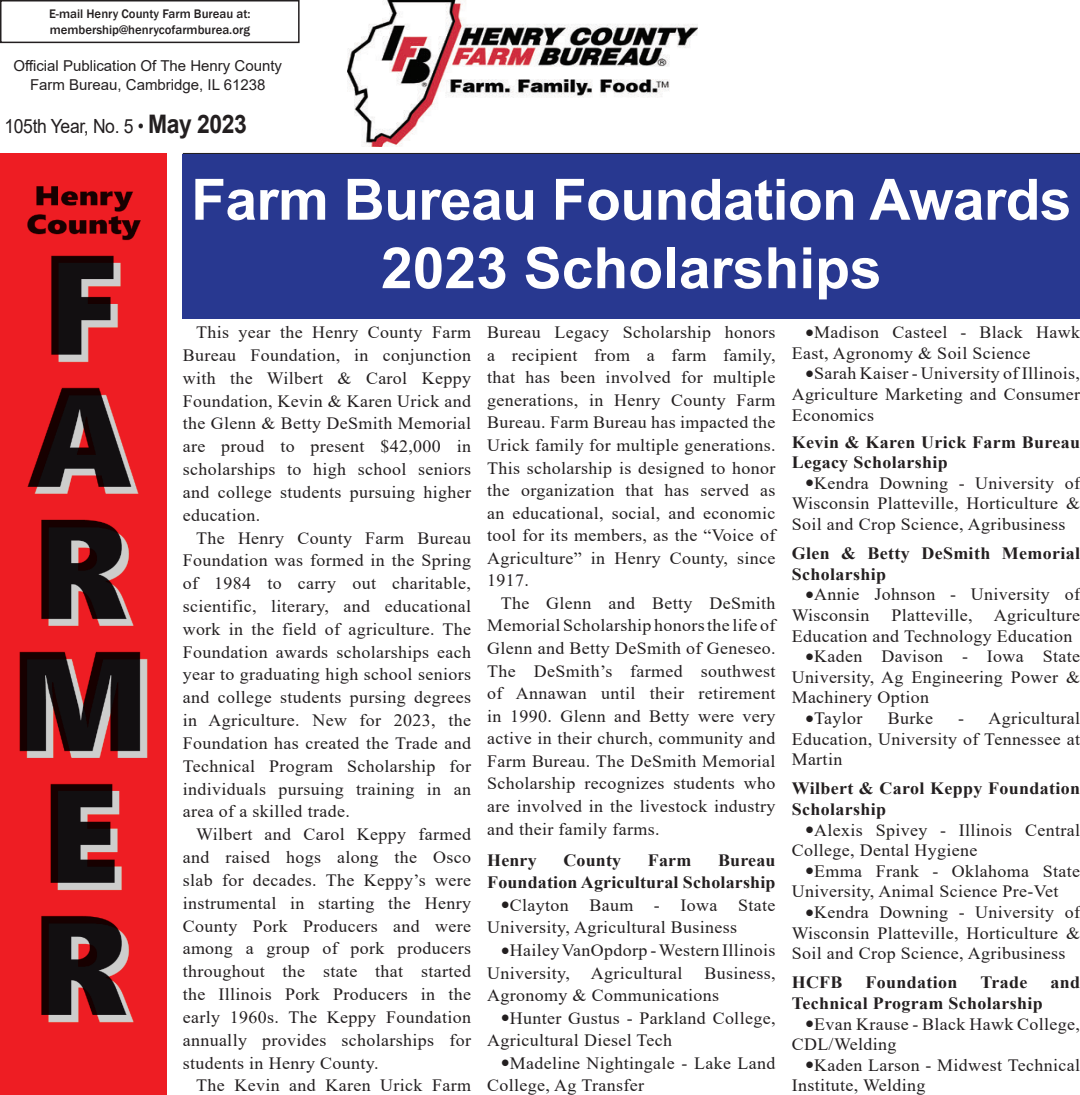
<style>
.page{position:relative;width:1080px;height:1095px;background:#fff}
.page>*{position:absolute;margin:0;border:0;box-sizing:border-box;transform-origin:0 0}
.t1{font:700 57px/68.4px "Arial";letter-spacing:-.01em;color:#fff;text-align:center}
.t2{font:19.5px "Arial";letter-spacing:-.02em;color:#231f20;scale:.9 1}
.t3{font:17.25px/22.8px "Times New Roman";letter-spacing:.02em;color:#231f20;scale:1.04 1}
.t4{font:700 17.25px/20.5px "Times New Roman";letter-spacing:.02em;color:#231f20;scale:1.04 1}
.t5{font:15px/18px "Arial";color:#231f20;text-align:center}
.t6{font:500 12.75px/15.3px "Franklin Gothic";color:#231f20}
.s1{font-weight:700;font-size:25.5px}
.s2{font-size:15px}
</style>
<div class="page">
<hr style="left:183px;top:153px;width:897px;height:1px;background:#231f20">
<img style="left:348px;top:0;width:350px;height:147px">
<img style="left:0;top:154px;width:166px;height:940px">
<div style="left:0;top:0;width:300px;height:43px;border:2px solid #231f20"></div>
<div style="left:183px;top:154px;width:897px;height:164px;background:#283890"></div>
<p class="t6" style="left:49px;top:7px;width:203px">E-mail Henry County Farm Bureau at: membership@henrycofarmburea.org</p>
<p class="t5" style="left:13px;top:57px;width:270px">Official Publication Of The Henry County<br>Farm Bureau, Cambridge, IL 61238</p>
<p class="t2" style="left:4px;top:112px;width:271px">105th Year, No. 5 • <span class="s1">May 2023</span></p>
<h1 class="t1" style="left:191px;top:166px;width:882px">Farm Bureau Foundation Awards<br>2023 Scholarships</h1>
<p class="t3" style="left:183px;top:320px;width:279px;text-align:justify;text-indent:14px">This year the Henry County Farm Bureau Foundation, in conjunction with the Wilbert &amp; Carol Keppy Foundation, Kevin &amp; Karen Urick and the Glenn &amp; Betty DeSmith Memorial are proud to present $42,000 in scholarships to high school seniors and college students pursuing higher education.</p>
<p class="t3" style="left:183px;top:525px;width:279px;text-align:justify;text-indent:14px">The Henry County Farm Bureau Foundation was formed in the Spring of 1984 to carry out charitable, scientific, literary, and educational work in the field of agriculture. The Foundation awards scholarships each year to graduating high school seniors and college students pursing degrees in Agriculture. New for 2023, the Foundation has created the Trade and Technical Program Scholarship for individuals pursuing training in an area of a skilled trade.</p>
<p class="t3" style="left:183px;top:822px;width:279px;text-align:justify;text-indent:14px">Wilbert and Carol Keppy farmed and raised hogs along the Osco slab for decades. The Keppy’s were instrumental in starting the Henry County Pork Producers and were among a group of pork producers throughout the state that started the Illinois Pork Producers in the early 1960s. The Keppy Foundation annually provides scholarships for students in Henry County.</p>
<p class="t3" style="left:196px;top:1073px;width:266px">The Kevin and Karen Urick Farm</p>
<p class="t3" style="left:487px;top:320px;width:279px;text-align:justify">Bureau Legacy Scholarship honors a recipient from a farm family, that has been involved for multiple generations, in Henry County Farm Bureau. Farm Bureau has impacted the Urick family for multiple generations.<br>This scholarship is designed to honor the organization that has served as an educational, social, and economic tool for its members, as the “Voice of Agriculture” in Henry County, since 1917.</p>
<p class="t3" style="left:487px;top:591px;width:279px;text-align:justify;text-indent:14px">The Glenn and Betty DeSmith Memorial Scholarship honors the life of Glenn and Betty DeSmith of Geneseo.<br>The DeSmith’s farmed southwest of Annawan until their retirement in 1990. Glenn and Betty were very active in their church, community and Farm Bureau. The DeSmith Memorial Scholarship recognizes students who are involved in the livestock industry and their family farms.</p>
<p class="t4" style="left:487px;top:848px;width:49px">Henry</p>
<p class="t4" style="left:564px;top:848px;width:57px">County</p>
<p class="t4" style="left:648px;top:848px;width:43px">Farm</p>
<p class="t3" style="left:792px;top:321px;width:279px;line-height:20.5px;text-indent:14px"><span class="s2">●</span>Madison Casteel - Black Hawk<br>East, Agronomy &amp; Soil Science</p>
<p class="t3" style="left:792px;top:362px;width:279px;line-height:20.5px;text-align:justify;text-indent:14px"><span class="s2">●</span>Sarah Kaiser - University of Illinois, Agriculture Marketing and Consumer Economics</p>
<p class="t4" style="left:792px;top:431px;width:279px">Kevin &amp; Karen Urick Farm Bureau<br>Legacy Scholarship</p>
<p class="t3" style="left:792px;top:472px;width:279px;line-height:20.5px;text-align:justify;text-indent:14px"><span class="s2">●</span>Kendra Downing - University of Wisconsin Platteville, Horticulture &amp; Soil and Crop Science, Agribusiness</p>
<p class="t4" style="left:792px;top:542px;width:279px">Glen &amp; Betty DeSmith Memorial<br>Scholarship</p>
<p class="t3" style="left:792px;top:583px;width:279px;line-height:20.5px;text-indent:14px"><span class="s2">●</span>Annie Johnson - University of<br>Wisconsin</p>
<p class="t3" style="left:792px;top:604px;width:279px;line-height:20.5px;text-indent:100px">Platteville, Agriculture<br>Education and Technology Education</p>
<p class="t3" style="left:792px;top:645px;width:279px;line-height:20.5px;text-align:justify;text-indent:14px"><span class="s2">●</span>Kaden Davison - Iowa State University, Ag Engineering Power &amp; Machinery Option</p>
<p class="t3" style="left:805px;top:706px;width:57px"><span class="s2">●</span>Taylor</p>
<p class="t3" style="left:888px;top:706px;width:45px">Burke</p>
<p class="t3" style="left:792px;top:707px;width:279px;line-height:20.5px;text-align:justify;text-indent:167px">- Agricultural Education, University of Tennessee at Martin</p>
<p class="t4" style="left:792px;top:777px;width:279px">Wilbert &amp; Carol Keppy Foundation<br>Scholarship</p>
<p class="t3" style="left:792px;top:818px;width:279px;line-height:20.5px;text-indent:14px"><span class="s2">●</span>Alexis Spivey - Illinois Central<br>College, Dental Hygiene</p>
<p class="t3" style="left:792px;top:859px;width:279px;line-height:20.5px;text-indent:14px"><span class="s2">●</span>Emma Frank - Oklahoma State<br>University, Animal Science Pre-Vet</p>
<p class="t3" style="left:792px;top:901px;width:279px;line-height:20.5px;text-align:justify;text-indent:14px"><span class="s2">●</span>Kendra Downing - University of Wisconsin Platteville, Horticulture &amp; Soil and Crop Science, Agribusiness</p>
<p class="t4" style="left:792px;top:971px;width:50px">HCFB</p>
<p class="t4" style="left:866px;top:971px;width:90px">Foundation</p>
<p class="t4" style="left:980px;top:971px;width:47px">Trade</p>
<p class="t4" style="left:1050px;top:971px;width:30px">and</p>
<p class="t4" style="left:792px;top:992px;width:243px">Technical Program Scholarship</p>
<p class="t3" style="left:792px;top:1012px;width:279px;line-height:20.5px;text-indent:14px"><span class="s2">●</span>Evan Krause - Black Hawk College,<br>CDL/Welding</p>
<p class="t3" style="left:792px;top:1053px;width:279px;line-height:20.5px;text-indent:14px"><span class="s2">●</span>Kaden Larson - Midwest Technical<br>Institute, Welding</p>
<p class="t4" style="left:487px;top:847px;width:279px;line-height:22.5px;text-align:right">Bureau<br>Foundation Agricultural Scholarship</p>
<p class="t3" style="left:487px;top:893px;width:279px;text-indent:14px"><span class="s2">●</span>Clayton Baum - Iowa State<br>University, Agricultural Business</p>
<p class="t3" style="left:487px;top:938px;width:279px;text-indent:14px"><span class="s2">●</span>Hailey VanOpdorp - Western Illinois<br>University, Agricultural</p>
<p class="t3" style="left:487px;top:960px;width:279px;text-indent:217px">Business,<br>Agronomy &amp; Communications</p>
<p class="t3" style="left:487px;top:1005px;width:279px;text-indent:14px"><span class="s2">●</span>Hunter Gustus - Parkland College,<br>Agricultural Diesel Tech</p>
<p class="t3" style="left:487px;top:1050px;width:279px;text-indent:14px"><span class="s2">●</span>Madeline Nightingale - Lake Land<br>College, Ag Transfer</p>
</div>
